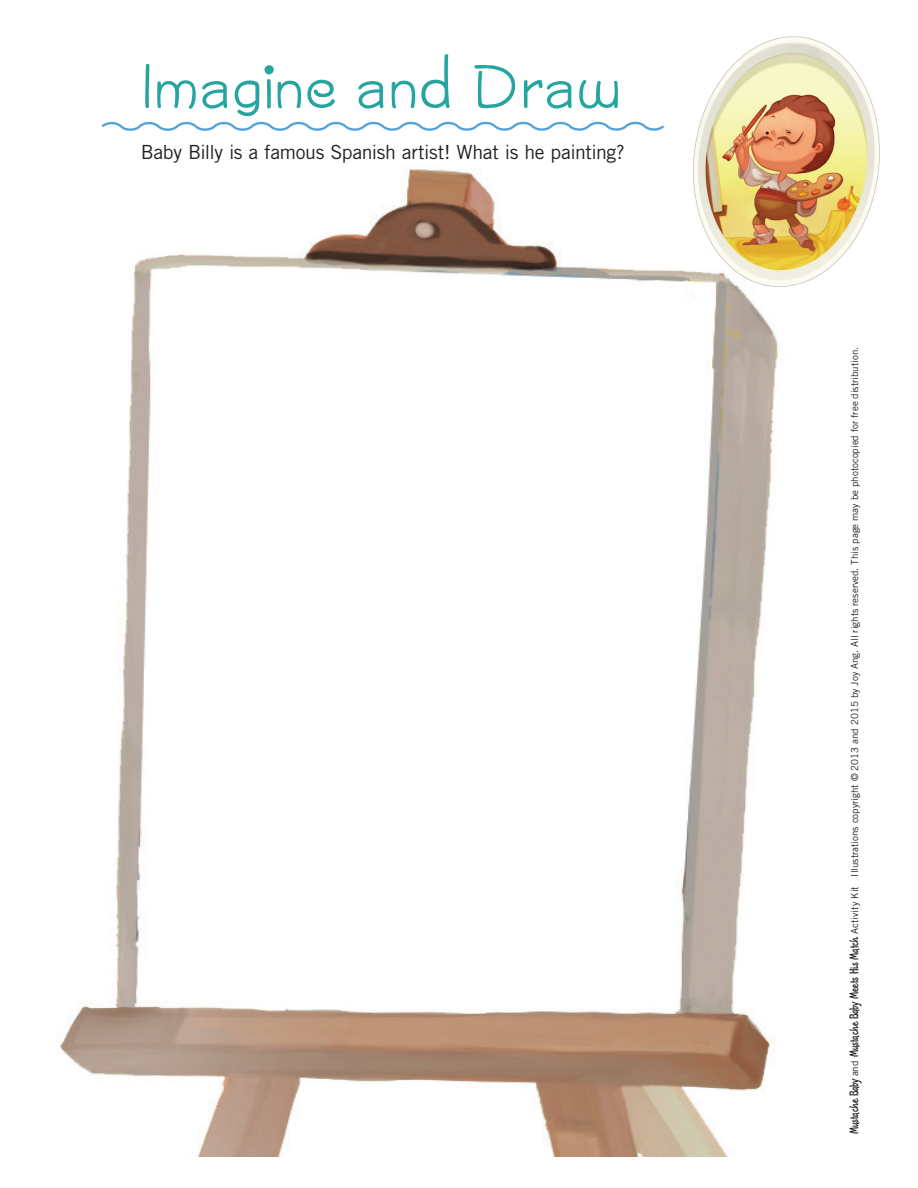
<style>
.page{position:relative;width:918px;height:1188px;background:#fff}
.page>*{position:absolute;margin:0;border:0;box-sizing:border-box;transform-origin:0 0}
.Main_Heads{font:500 67.5px "Tweed SGOT Std";letter-spacing:-.035em;color:#26a5a0}
.Instructions{font:19.5px "Trade Gothic";letter-spacing:-.02em;color:#231f20}
.t1{font:9.75px "Trade Gothic";color:#231f20}
.s1{font-family:"Primavera";font-size:12px}
</style>
<div class="page">
<img style="left:60px;top:168px;width:718px;height:989px">
<svg style="left:101px;top:121px;width:563px;height:10px"></svg>
<img style="left:672px;top:36px;width:208px;height:270px">
<p class="Main_Heads" style="left:141px;top:50px;width:486px">Imagine and Draw</p>
<p class="Instructions" style="left:141px;top:140px;width:485px">Baby Billy is a famous Spanish artist! What is he painting?</p>
<p class="t1" style="left:849px;top:1134px;width:789px;rotate:-90deg"><span class="s1">Mustache Baby</span> and <span class="s1">Mustache Baby Meets His Match</span> Activity Kit Illustrations copyright © 2013 and 2015 by Joy Ang. All rights reserved. This page may be photocopied for free distribution.</p>
</div>
